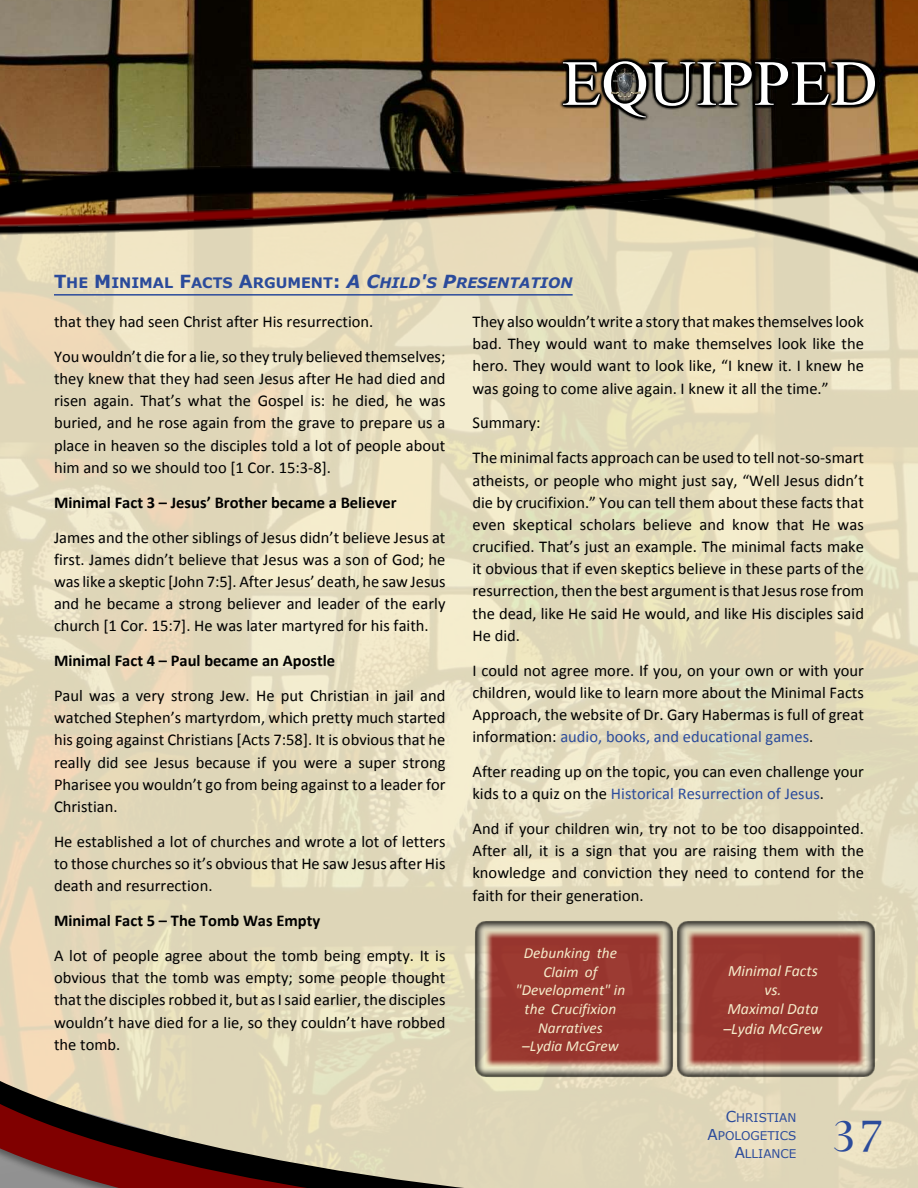
<style>
.page{position:relative;width:918px;height:1188px;background:#fff}
.page>*{position:absolute;margin:0;border:0;box-sizing:border-box;transform-origin:0 0}
.t1{font:64.35px "Times New Roman";color:#fff}
.t2{font:45px "Photina";color:#2b4b9b}
.t3{font:16.5px/22.2px "Calibri";color:#000;text-align:justify}
.t4{font:700 16.5px "Calibri";color:#000}
.t5{font:italic 15.75px/19.2px "Calibri";color:#f5eccb;text-align:center}
.t6{font:italic 15.3px/18.8px "Calibri";color:#f5eccb;text-align:center}
.t7{font:700 14.4px "Verdana";color:#2b4b9b}
.t8{font:12px/18.3px "Verdana";color:#2b4b9b;text-align:right}
.s1{font-size:18px}
.s2{font-style:italic;font-size:18px}
.s3{font-style:italic}
.s4{color:#2b4b9b}
.s5{font-size:15px}
</style>
<div class="page">
<img style="left:0;top:0;width:918px;height:110px">
<img style="left:0;top:313px;width:918px;height:875px">
<div style="left:0;top:887px;width:681px;height:17px;background:#ded6b8"></div>
<img style="left:0;top:904px;width:681px;height:176px">
<svg style="left:0;top:1078px;width:677px;height:110px;background:#b7a28b"></svg>
<img style="left:0;top:110px;width:918px;height:203px">
<img style="left:0;top:246px;width:918px;height:9px">
<img style="left:0;top:135px;width:918px;height:111px">
<hr style="left:54px;top:294px;width:519px;height:2px;background:#2b4b9b">
<img style="left:557px;top:36px;width:352px;height:90px">
<img style="left:612px;top:69px;width:28px;height:32px">
<img style="left:671px;top:1080px;width:135px;height:108px">
<img style="left:677px;top:920px;width:199px;height:158px">
<img style="left:474px;top:920px;width:199px;height:158px">
<h1 class="t1" style="left:562px;top:60px;width:317px">EQUIPPED</h1>
<p class="t7" style="left:54px;top:277px;width:520px"><span class="s1">T</span>HE <span class="s1">M</span>INIMAL <span class="s1">F</span>ACTS <span class="s1">A</span>RGUMENT<span class="s1">:</span> <span class="s2">A C</span><span class="s3">HILD</span><span class="s2">'</span><span class="s3">S</span> <span class="s2">P</span><span class="s3">RESENTATION</span></p>
<p class="t3" style="left:54px;top:305px;width:393px;line-height:35px">that they had seen Christ after His resurrection.<br>You wouldn’t die for a lie, so they truly believed themselves;</p>
<p class="t3" style="left:54px;top:369px;width:393px">they knew that they had seen Jesus after He had died and risen again. That’s what the Gospel is: he died, he was buried, and he rose again from the grave to prepare us a place in heaven so the disciples told a lot of people about him and so we should too [1 Cor. 15:3-8].</p>
<p class="t4" style="left:54px;top:495px;width:344px">Minimal Fact 3 – Jesus’ Brother became a Believer</p>
<p class="t3" style="left:54px;top:527px;width:393px">James and the other siblings of Jesus didn’t believe Jesus at first. James didn’t believe that Jesus was a son of God; he was like a skeptic [John 7:5]. After Jesus’ death, he saw Jesus and he became a strong believer and leader of the early church [1 Cor. 15:7]. He was later martyred for his faith.</p>
<p class="t4" style="left:54px;top:654px;width:283px">Minimal Fact 4 – Paul became an Apostle</p>
<p class="t3" style="left:54px;top:686px;width:393px">Paul was a very strong Jew. He put Christian in jail and watched Stephen’s martyrdom, which pretty much started his going against Christians [Acts 7:58]. It is obvious that he really did see Jesus because if you were a super strong Pharisee you wouldn’t go from being against to a leader for Christian.</p>
<p class="t3" style="left:54px;top:832px;width:393px">He established a lot of churches and wrote a lot of letters to those churches so it’s obvious that He saw Jesus after His death and resurrection.</p>
<p class="t4" style="left:54px;top:914px;width:268px">Minimal Fact 5 – The Tomb Was Empty</p>
<p class="t3" style="left:54px;top:946px;width:393px">A lot of people agree about the tomb being empty. It is obvious that the tomb was empty; some people thought that the disciples robbed it, but as I said earlier, the disciples wouldn’t have died for a lie, so they couldn’t have robbed the tomb.</p>
<p class="t3" style="left:472px;top:312px;width:393px">They also wouldn’t write a story that makes themselves look bad. They would want to make themselves look like the hero. They would want to look like, “I knew it. I knew he was going to come alive again. I knew it all the time.”</p>
<p class="t3" style="left:472px;top:407px;width:393px;line-height:35px">Summary:<br>The minimal facts approach can be used to tell not-so-smart</p>
<p class="t3" style="left:472px;top:470px;width:393px">atheists, or people who might just say, “Well Jesus didn’t die by crucifixion.” You can tell them about these facts that even skeptical scholars believe and know that He was crucified. That’s just an example. The minimal facts make it obvious that if even skeptics believe in these parts of the resurrection, then the best argument is that Jesus rose from the dead, like He said He would, and like His disciples said He did.</p>
<p class="t3" style="left:472px;top:660px;width:393px">I could not agree more. If you, on your own or with your children, would like to learn more about the Minimal Facts Approach, the website of Dr. Gary Habermas is full of great information: <span class="s4">audio, books, and educational games</span>.</p>
<p class="t3" style="left:472px;top:762px;width:393px">After reading up on the topic, you can even challenge your kids to a quiz on the <span class="s4">Historical Resurrection of Jesus</span>.</p>
<p class="t3" style="left:472px;top:819px;width:393px">And if your children win, try not to be too disappointed.<br>After all, it is a sign that you are raising them with the knowledge and conviction they need to contend for the faith for their generation.</p>
<p class="t6" style="left:516px;top:945px;width:111px">Debunking the<br>Claim of "Development" in the Crucifixion<br>Narratives<br>–Lydia McGrew</p>
<p class="t5" style="left:723px;top:962px;width:101px">Minimal Facts vs.<br>Maximal Data –Lydia McGrew</p>
<p class="t8" style="left:708px;top:1109px;width:90px"><span class="s5">C</span>HRISTIAN<br><span class="s5">A</span>POLOGETICS<br><span class="s5">A</span>LLIANCE</p>
<h2 class="t2" style="left:831px;top:1119px;width:54px">37</h2>
</div>
